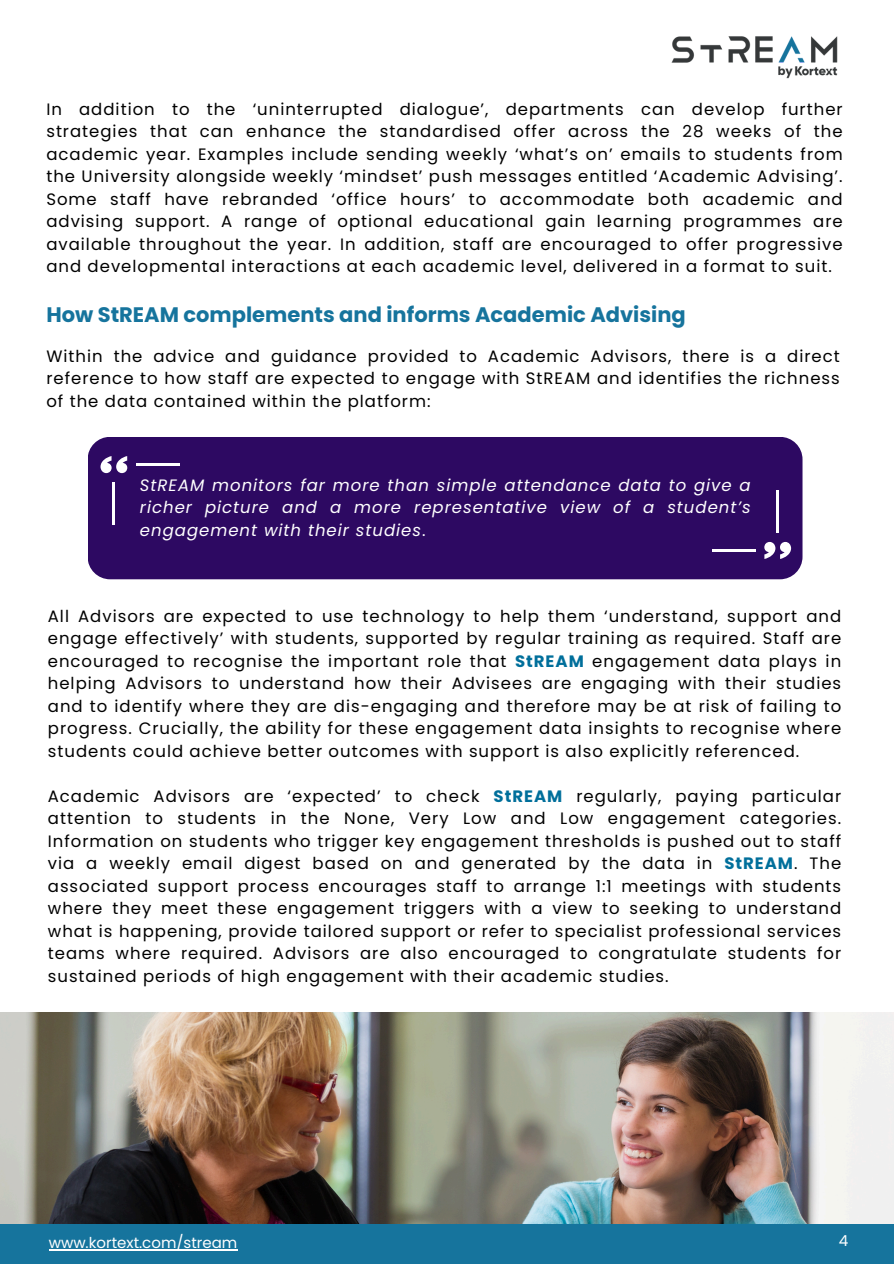
<style>
.page{position:relative;width:894px;height:1264px;background:#fff}
.page>*{position:absolute;margin:0;border:0;box-sizing:border-box;transform-origin:0 0}
.t1{font:700 21px "Poppins";color:#16749d}
.t2{font:16.5px/22.5px "Poppins";letter-spacing:.06em;color:#000;text-align:justify}
.t3{font:italic 16.5px/22.5px "Poppins";letter-spacing:.06em;color:#fff;text-align:justify}
.t4{font:15.15px "Poppins";color:#fff}
.t5{font:15px "Poppins";color:#fff}
.s1{font-style:normal}
.s2{font-weight:700;color:#006f9b}
</style>
<div class="page">
<img style="left:0;top:1012px;width:893px;height:212px">
<div style="left:0;top:1224px;width:893px;height:39px;background:#16749d"></div>
<div style="left:88px;top:437px;width:714px;height:142px;background:#2d0962;border-radius:22px"></div>
<hr style="left:136px;top:463px;width:43px;height:3px;background:#fff">
<hr style="left:112px;top:481px;width:3px;height:43px;background:#fff">
<svg style="left:100px;top:456px;width:27px;height:17px"></svg>
<hr style="left:712px;top:549px;width:43px;height:3px;background:#fff">
<hr style="left:776px;top:490px;width:2px;height:43px;background:#fff">
<svg style="left:764px;top:542px;width:26px;height:17px"></svg>
<hr style="left:49px;top:1249px;width:188px;height:1px;background:#fff">
<img style="left:671px;top:36px;width:167px;height:43px">
<p class="t2" style="left:46px;top:98px;width:797px">In addition to the ‘uninterrupted dialogue’, departments can develop further strategies that can enhance the standardised offer across the 28 weeks of the academic year. Examples include sending weekly ‘what’s on’ emails to students from the University alongside weekly ‘mindset’ push messages entitled ‘Academic Advising’.<br>Some staff have rebranded ‘office hours’ to accommodate both academic and advising support. A range of optional educational gain learning programmes are available throughout the year. In addition, staff are encouraged to offer progressive and developmental interactions at each academic level, delivered in a format to suit.</p>
<p class="t1" style="left:46px;top:299px;width:640px">How StREAM complements and informs Academic Advising</p>
<p class="t2" style="left:46px;top:345px;width:794px">Within the advice and guidance provided to Academic Advisors, there is a direct reference to how staff are expected to engage with StREAM and identifies the richness of the data contained within the platform:</p>
<p class="t3" style="left:140px;top:474px;width:612px">StREAM monitors far more than simple attendance data to give a richer picture and a more representative view of a student’s engagement with their studies<span class="s1">.</span></p>
<p class="t2" style="left:48px;top:604px;width:794px">All Advisors are expected to use technology to help them ‘understand, support and engage effectively’ with students, supported by regular training as required. Staff are encouraged to recognise the important role that <span class="s2">StREAM</span> engagement data plays in helping Advisors to understand how their Advisees are engaging with their studies and to identify where they are dis-engaging and therefore may be at risk of failing to progress. Crucially, the ability for these engagement data insights to recognise where students could achieve better outcomes with support is also explicitly referenced.</p>
<p class="t2" style="left:48px;top:784px;width:794px">Academic Advisors are ‘expected’ to check <span class="s2">StREAM</span> regularly, paying particular attention to students in the None, Very Low and Low engagement categories.<br>Information on students who trigger key engagement thresholds is pushed out to staff via a weekly email digest based on and generated by the data in <span class="s2">StREAM</span>. The associated support process encourages staff to arrange 1:1 meetings with students where they meet these engagement triggers with a view to seeking to understand what is happening, provide tailored support or refer to specialist professional services teams where required. Advisors are also encouraged to congratulate students for sustained periods of high engagement with their academic studies.</p>
<p class="t5" style="left:49px;top:1232px;width:190px">www.kortext.com/stream</p>
<h1 class="t4" style="left:838px;top:1229px;width:11px">4</h1>
</div>
